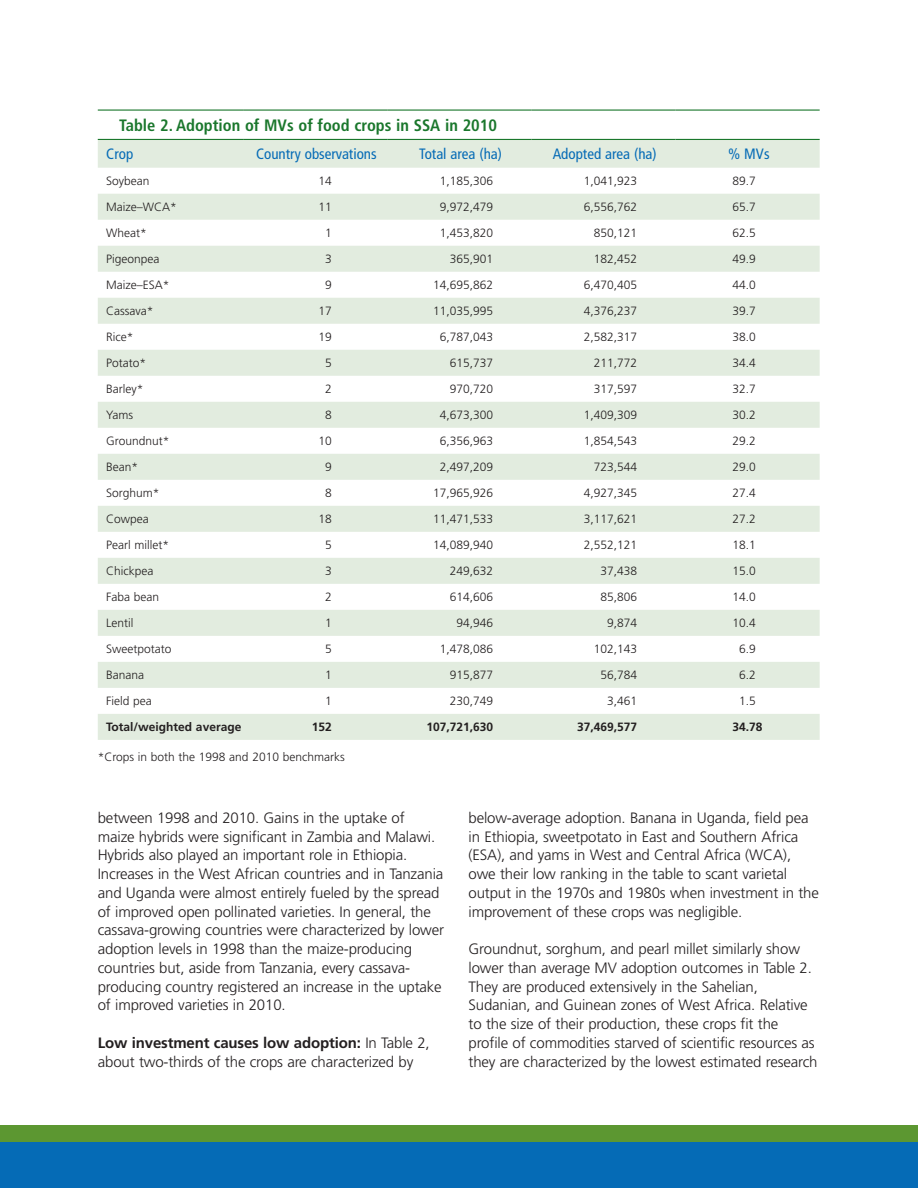
<style>
.page{position:relative;width:918px;height:1188px;background:#fff}
.page>*{position:absolute;margin:0;border:0;box-sizing:border-box;transform-origin:0 0}
.table_title{font:700 condensed 16.5px "Frutiger";color:#1a772c}
.body{font:300 15px/18.8px "Frutiger";letter-spacing:-.01em;color:#231f20}
.table_top_line{font:condensed 15px "Frutiger";color:#056bb6}
.table_text{font:300 12px "Frutiger";color:#231f20}
.table_text-2{font:700 12px "Frutiger";color:#231f20}
.s1{font-weight:700}
</style>
<div class="page">
<div style="left:0;top:1126px;width:918px;height:62px;background:#5c9731"></div>
<div style="left:0;top:1143px;width:918px;height:45px;background:#056bb6"></div>
<svg style="left:98px;top:140px;width:722px;height:600px;fill:#e2ecdf"></svg>
<hr style="left:98px;top:110px;width:145px;height:1px;background:#1a772c">
<hr style="left:243px;top:110px;width:144px;height:1px;background:#1a772c">
<hr style="left:387px;top:110px;width:144px;height:1px;background:#1a772c">
<hr style="left:531px;top:110px;width:145px;height:1px;background:#1a772c">
<hr style="left:676px;top:110px;width:144px;height:1px;background:#1a772c">
<hr style="left:98px;top:139px;width:145px;height:1px;background:#1a772c">
<hr style="left:243px;top:139px;width:144px;height:1px;background:#1a772c">
<hr style="left:387px;top:139px;width:144px;height:1px;background:#1a772c">
<hr style="left:531px;top:139px;width:145px;height:1px;background:#1a772c">
<hr style="left:676px;top:139px;width:144px;height:1px;background:#1a772c">
<p class="table_title" style="left:119px;top:115px;width:379px">Table 2. Adoption of MVs of food crops in SSA in 2010</p>
<p class="table_top_line" style="left:106px;top:145px;width:28px">Crop</p>
<p class="table_top_line" style="left:256px;top:145px;width:122px">Country observations</p>
<p class="table_top_line" style="left:419px;top:145px;width:84px">Total area (ha)</p>
<p class="table_top_line" style="left:553px;top:145px;width:106px">Adopted area (ha)</p>
<p class="table_top_line" style="left:728px;top:145px;width:43px">% MVs</p>
<p class="table_text" style="left:106px;top:174px;width:45px">Soybean</p>
<p class="table_text" style="left:319px;top:174px;width:15px">14</p>
<p class="table_text" style="left:440px;top:174px;width:55px">1,185,306</p>
<p class="table_text" style="left:584px;top:174px;width:55px">1,041,923</p>
<p class="table_text" style="left:732px;top:174px;width:25px">89.7</p>
<p class="table_text" style="left:106px;top:200px;width:72px">Maize–WCA*</p>
<p class="table_text" style="left:319px;top:200px;width:15px">11</p>
<p class="table_text" style="left:440px;top:200px;width:55px">9,972,479</p>
<p class="table_text" style="left:584px;top:200px;width:55px">6,556,762</p>
<p class="table_text" style="left:732px;top:200px;width:25px">65.7</p>
<p class="table_text" style="left:106px;top:226px;width:42px">Wheat*</p>
<p class="table_text" style="left:325px;top:226px;width:8px">1</p>
<p class="table_text" style="left:440px;top:226px;width:55px">1,453,820</p>
<p class="table_text" style="left:594px;top:226px;width:45px">850,121</p>
<p class="table_text" style="left:732px;top:226px;width:25px">62.5</p>
<p class="table_text" style="left:106px;top:252px;width:55px">Pigeonpea</p>
<p class="table_text" style="left:325px;top:252px;width:8px">3</p>
<p class="table_text" style="left:450px;top:252px;width:45px">365,901</p>
<p class="table_text" style="left:594px;top:252px;width:45px">182,452</p>
<p class="table_text" style="left:732px;top:252px;width:25px">49.9</p>
<p class="table_text" style="left:106px;top:278px;width:65px">Maize–ESA*</p>
<p class="table_text" style="left:325px;top:278px;width:8px">9</p>
<p class="table_text" style="left:433px;top:278px;width:62px">14,695,862</p>
<p class="table_text" style="left:584px;top:278px;width:55px">6,470,405</p>
<p class="table_text" style="left:732px;top:278px;width:25px">44.0</p>
<p class="table_text" style="left:106px;top:304px;width:49px">Cassava*</p>
<p class="table_text" style="left:319px;top:304px;width:15px">17</p>
<p class="table_text" style="left:433px;top:304px;width:62px">11,035,995</p>
<p class="table_text" style="left:584px;top:304px;width:55px">4,376,237</p>
<p class="table_text" style="left:732px;top:304px;width:25px">39.7</p>
<p class="table_text" style="left:106px;top:330px;width:29px">Rice*</p>
<p class="table_text" style="left:319px;top:330px;width:15px">19</p>
<p class="table_text" style="left:440px;top:330px;width:55px">6,787,043</p>
<p class="table_text" style="left:584px;top:330px;width:55px">2,582,317</p>
<p class="table_text" style="left:732px;top:330px;width:25px">38.0</p>
<p class="table_text" style="left:106px;top:356px;width:42px">Potato*</p>
<p class="table_text" style="left:325px;top:356px;width:8px">5</p>
<p class="table_text" style="left:450px;top:356px;width:45px">615,737</p>
<p class="table_text" style="left:594px;top:356px;width:45px">211,772</p>
<p class="table_text" style="left:732px;top:356px;width:25px">34.4</p>
<p class="table_text" style="left:106px;top:382px;width:39px">Barley*</p>
<p class="table_text" style="left:325px;top:382px;width:8px">2</p>
<p class="table_text" style="left:450px;top:382px;width:45px">970,720</p>
<p class="table_text" style="left:594px;top:382px;width:45px">317,597</p>
<p class="table_text" style="left:732px;top:382px;width:25px">32.7</p>
<p class="table_text" style="left:106px;top:408px;width:28px">Yams</p>
<p class="table_text" style="left:325px;top:408px;width:8px">8</p>
<p class="table_text" style="left:440px;top:408px;width:55px">4,673,300</p>
<p class="table_text" style="left:584px;top:408px;width:55px">1,409,309</p>
<p class="table_text" style="left:732px;top:408px;width:25px">30.2</p>
<p class="table_text" style="left:106px;top:434px;width:65px">Groundnut*</p>
<p class="table_text" style="left:319px;top:434px;width:15px">10</p>
<p class="table_text" style="left:440px;top:434px;width:55px">6,356,963</p>
<p class="table_text" style="left:584px;top:434px;width:55px">1,854,543</p>
<p class="table_text" style="left:732px;top:434px;width:25px">29.2</p>
<p class="table_text" style="left:106px;top:460px;width:34px">Bean*</p>
<p class="table_text" style="left:325px;top:460px;width:8px">9</p>
<p class="table_text" style="left:440px;top:460px;width:55px">2,497,209</p>
<p class="table_text" style="left:594px;top:460px;width:45px">723,544</p>
<p class="table_text" style="left:732px;top:460px;width:25px">29.0</p>
<p class="table_text" style="left:106px;top:486px;width:55px">Sorghum*</p>
<p class="table_text" style="left:325px;top:486px;width:8px">8</p>
<p class="table_text" style="left:433px;top:486px;width:62px">17,965,926</p>
<p class="table_text" style="left:584px;top:486px;width:55px">4,927,345</p>
<p class="table_text" style="left:732px;top:486px;width:25px">27.4</p>
<p class="table_text" style="left:106px;top:512px;width:44px">Cowpea</p>
<p class="table_text" style="left:319px;top:512px;width:15px">18</p>
<p class="table_text" style="left:433px;top:512px;width:62px">11,471,533</p>
<p class="table_text" style="left:584px;top:512px;width:55px">3,117,621</p>
<p class="table_text" style="left:732px;top:512px;width:25px">27.2</p>
<p class="table_text" style="left:106px;top:538px;width:64px">Pearl millet*</p>
<p class="table_text" style="left:325px;top:538px;width:8px">5</p>
<p class="table_text" style="left:433px;top:538px;width:62px">14,089,940</p>
<p class="table_text" style="left:584px;top:538px;width:55px">2,552,121</p>
<p class="table_text" style="left:732px;top:538px;width:25px">18.1</p>
<p class="table_text" style="left:106px;top:564px;width:49px">Chickpea</p>
<p class="table_text" style="left:325px;top:564px;width:8px">3</p>
<p class="table_text" style="left:450px;top:564px;width:45px">249,632</p>
<p class="table_text" style="left:601px;top:564px;width:38px">37,438</p>
<p class="table_text" style="left:732px;top:564px;width:25px">15.0</p>
<p class="table_text" style="left:106px;top:590px;width:55px">Faba bean</p>
<p class="table_text" style="left:325px;top:590px;width:8px">2</p>
<p class="table_text" style="left:450px;top:590px;width:45px">614,606</p>
<p class="table_text" style="left:601px;top:590px;width:38px">85,806</p>
<p class="table_text" style="left:732px;top:590px;width:25px">14.0</p>
<p class="table_text" style="left:106px;top:616px;width:29px">Lentil</p>
<p class="table_text" style="left:325px;top:616px;width:8px">1</p>
<p class="table_text" style="left:456px;top:616px;width:38px">94,946</p>
<p class="table_text" style="left:607px;top:616px;width:32px">9,874</p>
<p class="table_text" style="left:732px;top:616px;width:25px">10.4</p>
<p class="table_text" style="left:106px;top:642px;width:67px">Sweetpotato</p>
<p class="table_text" style="left:325px;top:642px;width:8px">5</p>
<p class="table_text" style="left:440px;top:642px;width:55px">1,478,086</p>
<p class="table_text" style="left:594px;top:642px;width:45px">102,143</p>
<p class="table_text" style="left:739px;top:642px;width:18px">6.9</p>
<p class="table_text" style="left:106px;top:668px;width:40px">Banana</p>
<p class="table_text" style="left:325px;top:668px;width:8px">1</p>
<p class="table_text" style="left:450px;top:668px;width:45px">915,877</p>
<p class="table_text" style="left:601px;top:668px;width:38px">56,784</p>
<p class="table_text" style="left:739px;top:668px;width:18px">6.2</p>
<p class="table_text" style="left:106px;top:694px;width:47px">Field pea</p>
<p class="table_text" style="left:325px;top:694px;width:8px">1</p>
<p class="table_text" style="left:450px;top:694px;width:45px">230,749</p>
<p class="table_text" style="left:607px;top:694px;width:32px">3,461</p>
<p class="table_text" style="left:739px;top:694px;width:18px">1.5</p>
<p class="table_text-2" style="left:106px;top:720px;width:137px">Total/weighted average</p>
<p class="table_text-2" style="left:312px;top:720px;width:22px">152</p>
<p class="table_text-2" style="left:426px;top:720px;width:68px">107,721,630</p>
<p class="table_text-2" style="left:577px;top:720px;width:62px">37,469,577</p>
<p class="table_text-2" style="left:732px;top:720px;width:32px">34.78</p>
<p class="table_text" style="left:98px;top:750px;width:248px">*Crops in both the 1998 and 2010 benchmarks</p>
<p class="body" style="left:98px;top:808px;width:348px">between 1998 and 2010. Gains in the uptake of maize hybrids were significant in Zambia and Malawi.<br>Hybrids also played an important role in Ethiopia.<br>Increases in the West African countries and in Tanzania and Uganda were almost entirely fueled by the spread of improved open pollinated varieties. In general, the cassava-growing countries were characterized by lower adoption levels in 1998 than the maize-producing countries but, aside from Tanzania, every cassava&shy;producing country registered an increase in the uptake of improved varieties in 2010.</p>
<p class="body" style="left:98px;top:1033px;width:333px"><span class="s1">Low investment causes low adoption:</span> In Table 2, about two-thirds of the crops are characterized by</p>
<p class="body" style="left:469px;top:808px;width:352px">below-average adoption. Banana in Uganda, field pea in Ethiopia, sweetpotato in East and Southern Africa (ESA), and yams in West and Central Africa (WCA), owe their low ranking in the table to scant varietal output in the 1970s and 1980s when investment in the improvement of these crops was negligible.</p>
<p class="body" style="left:469px;top:940px;width:351px">Groundnut, sorghum, and pearl millet similarly show lower than average MV adoption outcomes in Table 2.<br>They are produced extensively in the Sahelian, Sudanian, and Guinean zones of West Africa. Relative to the size of their production, these crops fit the profile of commodities starved of scientific resources as they are characterized by the lowest estimated research</p>
</div>
